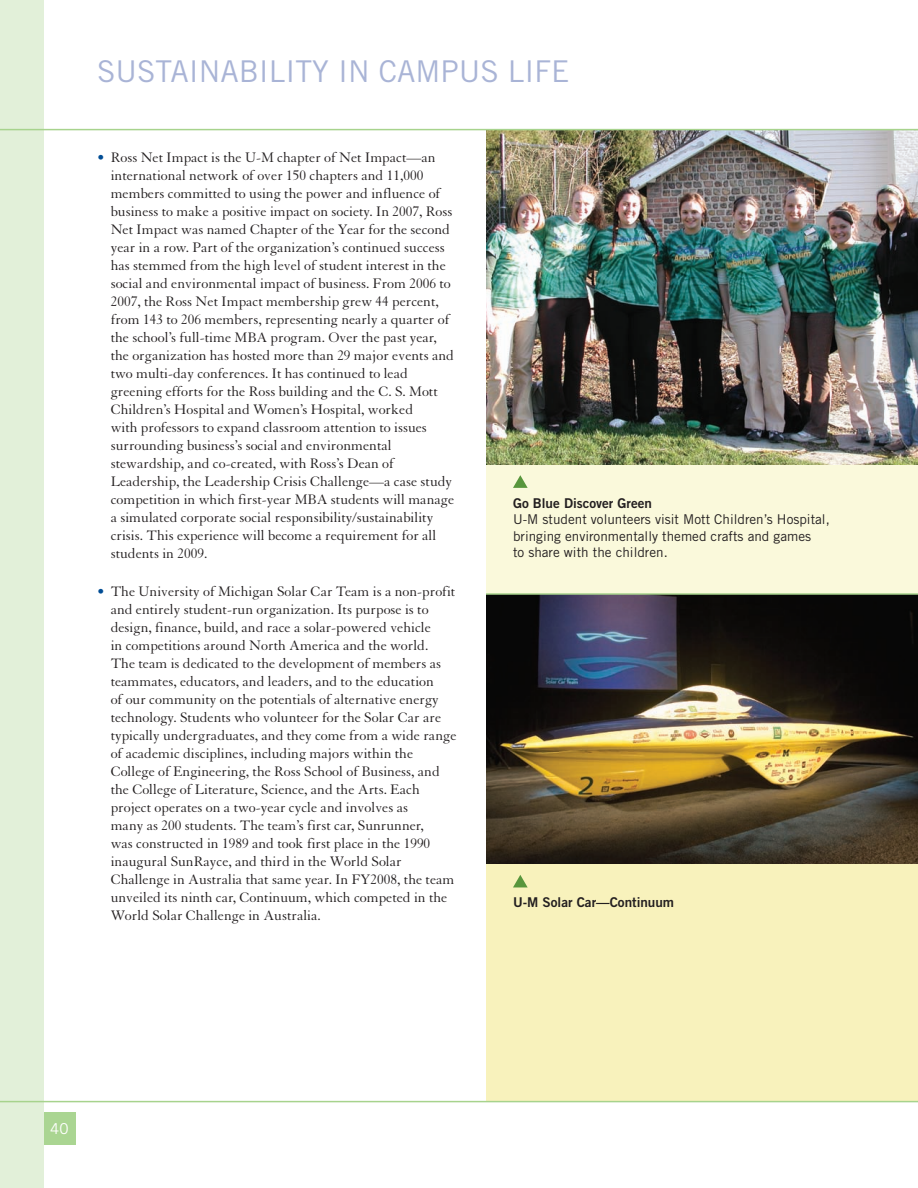
<style>
.page{position:relative;width:918px;height:1188px;background:#fff}
.page>*{position:absolute;margin:0;border:0;box-sizing:border-box;transform-origin:0 0}
.sub_1{font:30px "Trade Gothic";color:#a9b4d6}
.body{font:15px/18px "Granjon";color:#231f20}
.t1{font:15px "Trade Gothic";color:#fff}
.t2{font:13.5px "Trade Gothic";color:#231f20}
.t3{font:13.5px "Trade Gothic Bold Two";color:#231f20}
.s1{color:#014d95}
</style>
<div class="page">
<div style="left:43px;top:1112px;width:33px;height:33px;background:#aad592"></div>
<div style="left:486px;top:130px;width:432px;height:961px;background:#faf9db"></div>
<div style="left:486px;top:594px;width:432px;height:508px;background:#f8f2bc"></div>
<img style="left:486px;top:130px;width:432px;height:334px">
<img style="left:486px;top:595px;width:432px;height:269px">
<svg style="left:513px;top:475px;width:15px;height:13px"></svg>
<svg style="left:513px;top:875px;width:15px;height:12px"></svg>
<hr style="left:486px;top:593px;width:432px;height:2px;background:#a7d38d">
<div style="left:0;top:0;width:43px;height:1188px;background:#e2f0d9"></div>
<hr style="left:0;top:129px;width:918px;height:1px;background:#a7d38d">
<hr style="left:0;top:1101px;width:918px;height:1px;background:#a7d38d">
<p class="sub_1" style="left:97px;top:53px;width:474px">Sustai nabi lity in Campus Life</p>
<p class="body" style="left:111px;top:149px;width:345px;text-indent:-14px"><span class="s1">•</span> Ross Net Impact is the U-M chapter of Net Impact—an international network of over 150 chapters and 11,000 members committed to using the power and influence of business to make a positive impact on society. In 2007, Ross Net Impact was named Chapter of the Year for the second year in a row. Part of the organization’s continued success has stemmed from the high level of student interest in the social and environmental impact of business. From 2006 to 2007, the Ross Net Impact membership grew 44 percent, from 143 to 206 members, representing nearly a quarter of the school’s full-time MBA program. Over the past year, the organization has hosted more than 29 major events and two multi-day conferences. It has continued to lead greening efforts for the Ross building and the C. S. Mott Children’s Hospital and Women’s Hospital, worked<br>with professors to expand classroom attention to issues surrounding business’s social and environmental stewardship, and co-created, with Ross’s Dean of Leadership, the Leadership Crisis Challenge—a case study competition in which first-year MBA students will manage a simulated corporate social responsibility/sustainability crisis. This experience will become a requirement for all students in 2009.</p>
<p class="body" style="left:111px;top:582px;width:347px;text-indent:-14px"><span class="s1">•</span> The University of Michigan Solar Car Team is a non-profit and entirely student-run organization. Its purpose is to design, finance, build, and race a solar-powered vehicle<br>in competitions around North America and the world.<br>The team is dedicated to the development of members as teammates, educators, and leaders, and to the education<br>of our community on the potentials of alternative energy technology. Students who volunteer for the Solar Car are typically undergraduates, and they come from a wide range of academic disciplines, including majors within the College of Engineering, the Ross School of Business, and the College of Literature, Science, and the Arts. Each project operates on a two-year cycle and involves as<br>many as 200 students. The team’s first car, Sunrunner,<br>was constructed in 1989 and took first place in the 1990 inaugural SunRayce, and third in the World Solar Challenge in Australia that same year. In FY2008, the team unveiled its ninth car, Continuum, which competed in the World Solar Challenge in Australia.</p>
<p class="t3" style="left:513px;top:495px;width:141px">Go Blue Discover Green</p>
<p class="t2" style="left:513px;top:511px;width:318px">U-M student volunteers visit Mott Children’s Hospital,</p>
<p class="t2" style="left:513px;top:528px;width:300px">bringing environmentally themed crafts and games</p>
<p class="t2" style="left:513px;top:544px;width:156px">to share with the children.</p>
<p class="t3" style="left:513px;top:894px;width:163px">U-M Solar Car—Continuum</p>
<p class="t1" style="left:50px;top:1120px;width:20px">40</p>
</div>
